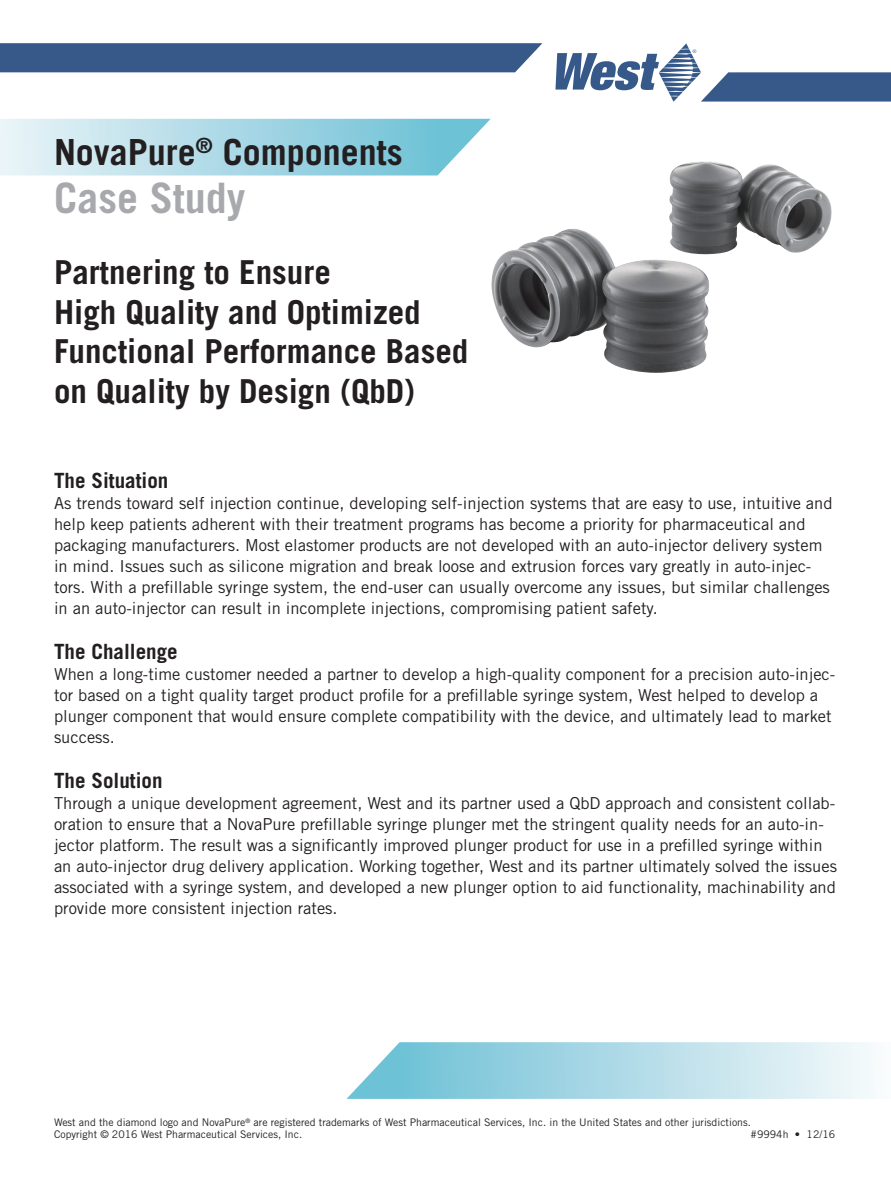
<style>
.page{position:relative;width:891px;height:1188px;background:#fff}
.page>*{position:absolute;margin:0;border:0;box-sizing:border-box;transform-origin:0 0}
.t1{font:700 42px "Trade Gothic LT Std";color:#a8a9ad}
.t2{font:700 36px "Trade Gothic LT Std";color:#231f20}
.t3{font:700 33px/39.6px "Trade Gothic LT Std";color:#231f20}
.t4{font:700 21px "Trade Gothic LT Std";color:#231f20}
.t5{font:16.5px/21px "Trade Gothic LT Std";color:#231f20}
.t6{font:10.5px/12px "Trade Gothic LT Std";color:#231f20}
</style>
<div class="page">
<div style="left:0;top:43px;width:542px;height:29px;background:#365989"></div>
<svg style="left:555px;top:43px;width:336px;height:59px"></svg>
<svg style="left:0;top:119px;width:491px;height:57px;background:#afdbe7"></svg>
<svg style="left:346px;top:1042px;width:528px;height:57px;background:#b3dde8"></svg>
<img style="left:491px;top:161px;width:341px;height:212px">
<h2 class="t2" style="left:54px;top:130px;width:350px">NovaPure<sup>®</sup> Components</h2>
<h1 class="t1" style="left:54px;top:172px;width:193px">Case Study</h1>
<h3 class="t3" style="left:54px;top:252px;width:416px">Partnering to Ensure<br>High Quality and Optimized<br>Functional Performance Based on Quality by Design (QbD)</h3>
<p class="t4" style="left:54px;top:468px;width:116px">The Situation</p>
<p class="t5" style="left:54px;top:493px;width:780px">As trends toward self injection continue, developing self-injection systems that are easy to use, intuitive and help keep patients adherent with their treatment programs has become a priority for pharmaceutical and packaging manufacturers. Most elastomer products are not developed with an auto-injector delivery system in mind. Issues such as silicone migration and break loose and extrusion forces vary greatly in auto-injec&shy;tors. With a prefillable syringe system, the end-user can usually overcome any issues, but similar challenges in an auto-injector can result in incomplete injections, compromising patient safety.</p>
<p class="t4" style="left:54px;top:639px;width:125px">The Challenge</p>
<p class="t5" style="left:54px;top:664px;width:783px">When a long-time customer needed a partner to develop a high-quality component for a precision auto-injec&shy;tor based on a tight quality target product profile for a prefillable syringe system, West helped to develop a plunger component that would ensure complete compatibility with the device, and ultimately lead to market success.</p>
<p class="t4" style="left:54px;top:768px;width:110px">The Solution</p>
<p class="t5" style="left:54px;top:793px;width:785px">Through a unique development agreement, West and its partner used a QbD approach and consistent collab&shy;oration to ensure that a NovaPure prefillable syringe plunger met the stringent quality needs for an auto-in&shy;jector platform. The result was a significantly improved plunger product for use in a prefilled syringe within an auto-injector drug delivery application. Working together, West and its partner ultimately solved the issues associated with a syringe system, and developed a new plunger option to aid functionality, machinability and provide more consistent injection rates.</p>
<p class="t6" style="left:54px;top:1116px;width:698px">West and the diamond logo and NovaPure<sup>®</sup> are registered trademarks of West Pharmaceutical Services, Inc. in the United States and other jurisdictions.<br>Copyright © 2016 West Pharmaceutical Services, Inc.</p>
<p class="t6" style="left:751px;top:1128px;width:86px">#9994h • 12/16</p>
</div>
